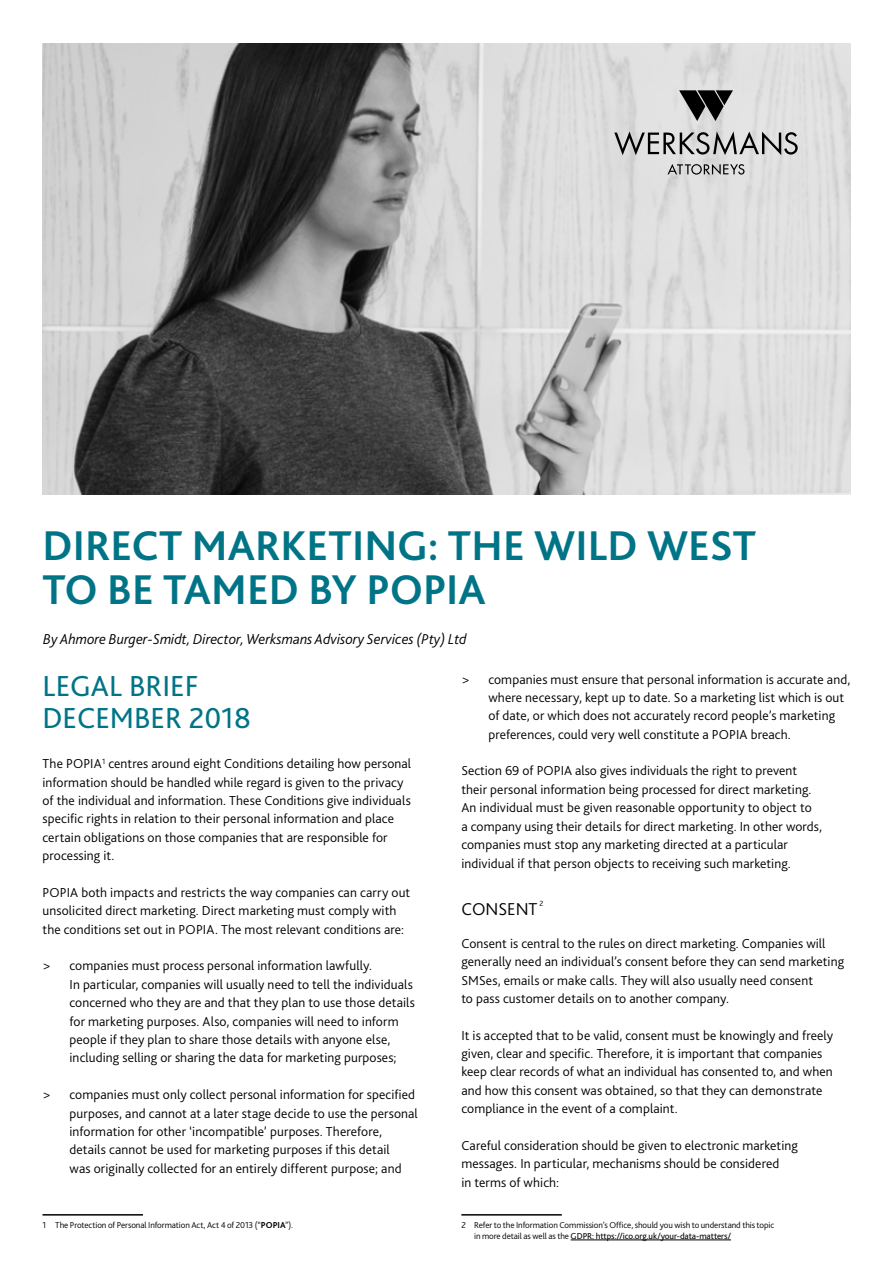
<style>
.page{position:relative;width:893px;height:1263px;background:#fff}
.page>*{position:absolute;margin:0;border:0;box-sizing:border-box;transform-origin:0 0}
.t1{font:700 43.5px/43.5px "Bliss";color:#007487}
.t2{font:30.3px/31.8px "Bliss";color:#007487}
.t3{font:300 18px "Bliss";color:#000}
.t4{font:italic 300 15px "Bliss";color:#000}
.t5{font:300 13.65px/18.5px "Bliss";letter-spacing:.005em;color:#000}
.t6{font:300 9px/10.8px "Bliss";letter-spacing:-.01em;color:#000}
.t7{font:300 7.8px "Bliss";color:#000}
.s1{font-weight:700}
.s2{font-weight:400}
</style>
<div class="page">
<img style="left:43px;top:43px;width:807px;height:451px">
<svg style="left:679px;top:90px;width:54px;height:31px;background:#646464"></svg>
<svg style="left:614px;top:131px;width:184px;height:24px;background:#a2a2a2"></svg>
<svg style="left:667px;top:164px;width:77px;height:11px"></svg>
<hr style="left:571px;top:1239px;width:160px;height:1px;background:#000">
<hr style="left:43px;top:1214px;width:100px;height:1px;background:#000">
<hr style="left:461px;top:1214px;width:101px;height:1px;background:#000">
<h1 class="t1" style="left:43px;top:524px;width:715px">DIRECT MARKETING: THE WILD WEST<br>TO BE TAMED BY POPIA</h1>
<p class="t4" style="left:43px;top:630px;width:425px">By Ahmore Burger-Smidt, Director, Werksmans Advisory Services (Pty) Ltd</p>
<h2 class="t2" style="left:43px;top:670px;width:210px">LEGAL BRIEF<br>DECEMBER 2018</h2>
<p class="t5" style="left:43px;top:754px;width:370px">The POPIA<sup>1</sup> centres around eight Conditions detailing how personal information should be handled while regard is given to the privacy of the individual and information. These Conditions give individuals specific rights in relation to their personal information and place certain obligations on those companies that are responsible for processing it.</p>
<p class="t5" style="left:43px;top:883px;width:369px">POPIA both impacts and restricts the way companies can carry out unsolicited direct marketing. Direct marketing must comply with the conditions set out in POPIA. The most relevant conditions are:</p>
<p class="t5" style="left:70px;top:957px;width:347px;text-indent:-27px">&gt; companies must process personal information lawfully.<br>In particular, companies will usually need to tell the individuals concerned who they are and that they plan to use those details for marketing purposes. Also, companies will need to inform people if they plan to share those details with anyone else, including selling or sharing the data for marketing purposes;</p>
<p class="t5" style="left:70px;top:1085px;width:350px;text-indent:-27px">&gt; companies must only collect personal information for specified purposes, and cannot at a later stage decide to use the personal information for other ‘incompatible’ purposes. Therefore, details cannot be used for marketing purposes if this detail<br>was originally collected for an entirely different purpose; and</p>
<p class="t5" style="left:488px;top:670px;width:363px;text-indent:-27px">&gt; companies must ensure that personal information is accurate and, where necessary, kept up to date. So a marketing list which is out of date, or which does not accurately record people’s marketing preferences, could very well constitute a POPIA breach.</p>
<p class="t5" style="left:461px;top:762px;width:362px">Section 69 of POPIA also gives individuals the right to prevent their personal information being processed for direct marketing.<br>An individual must be given reasonable opportunity to object to<br>a company using their details for direct marketing. In other words, companies must stop any marketing directed at a particular individual if that person objects to receiving such marketing.</p>
<h3 class="t3" style="left:461px;top:898px;width:78px">CONSENT</h3>
<p class="t7" style="left:539px;top:899px;width:5px">2</p>
<p class="t5" style="left:461px;top:934px;width:384px">Consent is central to the rules on direct marketing. Companies will generally need an individual’s consent before they can send marketing SMSes, emails or make calls. They will also usually need consent<br>to pass customer details on to another company.</p>
<p class="t5" style="left:461px;top:1026px;width:373px">It is accepted that to be valid, consent must be knowingly and freely given, clear and specific. Therefore, it is important that companies keep clear records of what an individual has consented to, and when and how this consent was obtained, so that they can demonstrate compliance in the event of a complaint.</p>
<p class="t5" style="left:461px;top:1136px;width:338px">Careful consideration should be given to electronic marketing messages. In particular, mechanisms should be considered<br>in terms of which:</p>
<p class="t6" style="left:43px;top:1219px;width:252px">1 The Protection of Personal Information Act, Act 4 of 2013 (“<span class="s1">POPIA</span>”).</p>
<p class="t6" style="left:474px;top:1219px;width:302px;text-indent:-13px">2 Refer to the Information Commission’s Office, should you wish to understand this topic in more detail as well as the <span class="s2">GDPR: https://ico.org.uk/your-data-matters/</span></p>
</div>
